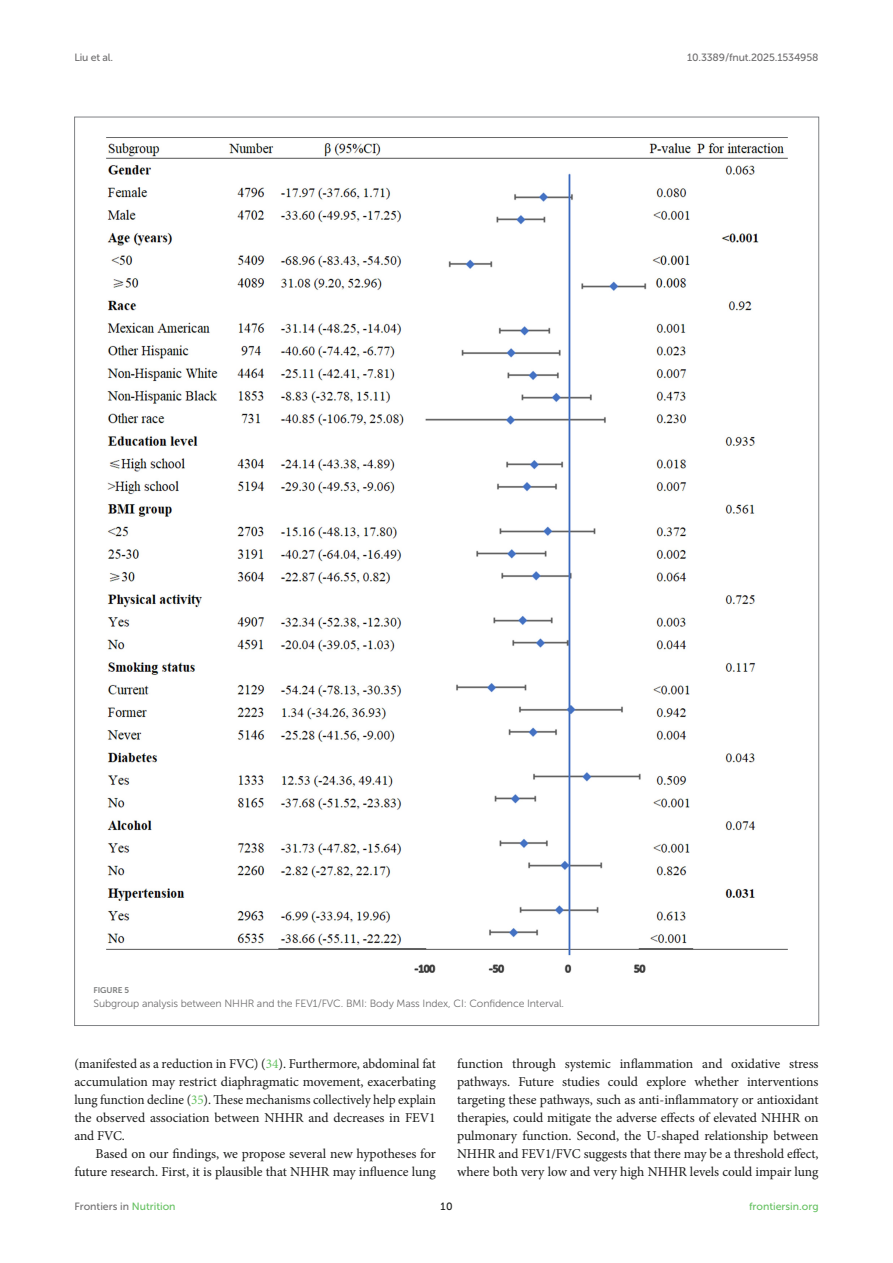
<style>
.page{position:relative;width:893px;height:1263px;background:#fff}
.page>*{position:absolute;margin:0;border:0;box-sizing:border-box;transform-origin:0 0}
.TEXT{font:13.5px/18px "Minion Pro";letter-spacing:-.005em;color:#1b1c1b;text-align:justify}
.FIG_LEG{font:10.5px "Museo Sans 300";letter-spacing:-.01em;color:#706f70}
.t1{font:10.5px "Museo Sans 500";letter-spacing:-.015em;color:#706f70}
.t2{font:10.5px "Museo Sans 500";color:#65c161}
.t3{font:10.5px "Museo Sans 500";color:#1b1c1b}
.FIG_HD{font:8.25px "Museo Sans 700";letter-spacing:-.01em;color:#7e7f7f}
.s1{color:#65c161}
</style>
<div class="page">
<img style="left:106px;top:137px;width:682px;height:836px">
<p class="t1" style="left:74px;top:51px;width:40px">Liu et al.</p>
<p class="t1" style="left:687px;top:51px;width:133px">10.3389/fnut.2025.1534958</p>
<p class="FIG_HD" style="left:94px;top:986px;width:37px">FIGURE 5</p>
<p class="FIG_LEG" style="left:94px;top:997px;width:472px">Subgroup analysis between NHHR and the FEV1/FVC. BMI: Body Mass Index, CI: Confidence Interval.</p>
<p class="TEXT" style="left:74px;top:1055px;width:363px">(manifested as a reduction in FVC) (<span class="s1">34</span>). Furthermore, abdominal fat accumulation may restrict diaphragmatic movement, exacerbating lung function decline (<span class="s1">35</span>). These mechanisms collectively help explain the observed association between NHHR and decreases in FEV1 and FVC.</p>
<p class="TEXT" style="left:74px;top:1145px;width:363px;text-align:right">Based on our findings, we propose several new hypotheses for future research. First, it is plausible that NHHR may influence lung</p>
<p class="TEXT" style="left:457px;top:1055px;width:363px">function through systemic inflammation and oxidative stress pathways. Future studies could explore whether interventions targeting these pathways, such as anti-inflammatory or antioxidant therapies, could mitigate the adverse effects of elevated NHHR on pulmonary function. Second, the U-shaped relationship between NHHR and FEV1/FVC suggests that there may be a threshold effect, where both very low and very high NHHR levels could impair lung</p>
<p class="t1" style="left:74px;top:1200px;width:103px">Frontiers in <span class="s1">Nutrition</span></p>
<p class="t3" style="left:440px;top:1200px;width:14px">10</p>
<p class="t2" style="left:749px;top:1200px;width:71px">frontiersin.org</p>
</div>
